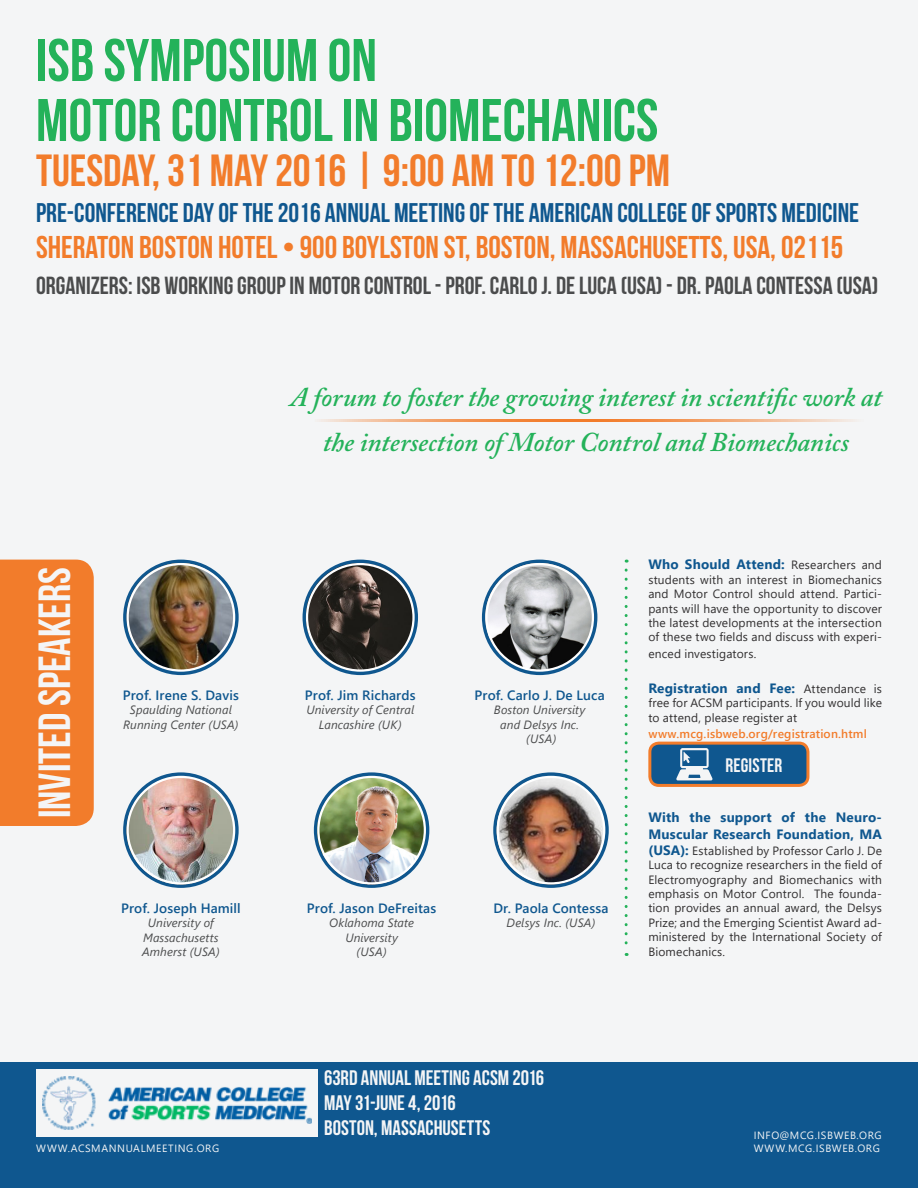
<style>
.page{position:relative;width:918px;height:1188px;background:#f4f5f6}
.page>*{position:absolute;margin:0;border:0;box-sizing:border-box;transform-origin:0 0}
.t1{font:60px/60px "Bebas Neue";color:#24b25a}
.t2{font:45px "Bebas Neue";color:#f27c2b}
.t3{font:45px "Bebas Neue";color:#f4f5f6}
.t4{font:31.5px "Bebas Neue";color:#f27c2b}
.t5{font:italic 600 27px/45px "Adobe Caslon Pro";letter-spacing:-.005em;color:#24b25a;text-align:center}
.t6{font:27px "Bebas Neue";color:#0f578f}
.t7{font:24.75px "Bebas Neue";color:#4b4c4d}
.t8{font:21px/25.2px "Bebas Neue";color:#f4f5f6}
.t9{font:19.5px "Bebas Neue";letter-spacing:.01em;color:#f4f5f6}
.t10{font:700 13.5px/16.2px "Segoe UI";letter-spacing:.015em;color:#0f578f}
.t11{font:600 13.5px "Segoe UI";letter-spacing:.01em;color:#0f578f}
.t12{font:12px/14.4px "Segoe UI";letter-spacing:.015em;color:#312f30;text-align:justify}
.t13{font:italic 12px/14.4px "Segoe UI";letter-spacing:.01em;color:#4b4c4d;text-align:center}
.t14{font:600 12px "Segoe UI";letter-spacing:.015em;color:#f27c2b}
.t15{font:10.5px "Segoe UI";letter-spacing:.065em;color:#f4f5f6}
.s1{font-weight:400;font-size:12px;color:#312f30}
.s2{font-weight:700;font-size:13.5px;color:#0f578f}
</style>
<div class="page">
<div style="left:0;top:560px;width:94px;height:266px;background:#f27c2b"></div>
<div style="left:0;top:1062px;width:918px;height:126px;background:#0f578f"></div>
<div style="left:36px;top:1069px;width:282px;height:68px;background:#f4f5f6"></div>
<div style="left:650px;top:743px;width:158px;height:42px;background:#0f578f;border-radius:9px"></div>
<div style="left:648px;top:742px;width:161px;height:45px;border:3px solid #f27c2b;border-radius:9px"></div>
<svg style="left:676px;top:748px;width:37px;height:32px"></svg>
<hr style="left:314px;top:419px;width:551px;height:3px;background:#f27c2b">
<svg style="left:123px;top:560px;width:116px;height:115px"></svg>
<img style="left:127px;top:563px;width:108px;height:108px">
<div style="left:127px;top:563px;width:108px;height:109px;border:2px solid #fff;border-radius:50%"></div>
<div style="left:303px;top:560px;width:115px;height:115px;background:#0f578f;border-radius:50%"></div>
<img style="left:306px;top:566px;width:108px;height:102px">
<img style="left:307px;top:564px;width:107px;height:107px;border-radius:53px">
<div style="left:306px;top:563px;width:109px;height:109px;border:2px solid #fff;border-radius:50%"></div>
<svg style="left:482px;top:560px;width:115px;height:115px"></svg>
<img style="left:485px;top:563px;width:108px;height:108px;border-radius:54px">
<div style="left:485px;top:563px;width:109px;height:109px;border:2px solid #fff;border-radius:50%"></div>
<svg style="left:123px;top:772px;width:116px;height:116px"></svg>
<img style="left:127px;top:777px;width:108px;height:108px;border-radius:54px">
<div style="left:127px;top:776px;width:108px;height:109px;border:2px solid #fff;border-radius:50%"></div>
<svg style="left:314px;top:772px;width:115px;height:116px"></svg>
<img style="left:317px;top:777px;width:108px;height:108px;border-radius:54px">
<div style="left:317px;top:776px;width:109px;height:109px;border:2px solid #fff;border-radius:50%"></div>
<svg style="left:493px;top:772px;width:116px;height:116px"></svg>
<img style="left:497px;top:777px;width:108px;height:106px">
<div style="left:497px;top:776px;width:108px;height:109px;border:2px solid #fff;border-radius:50%"></div>
<svg style="left:625px;top:570px;width:3px;height:386px"></svg>
<img style="left:42px;top:1076px;width:270px;height:54px">
<h1 class="t1" style="left:36px;top:30px;width:624px">ISB SYMPOSIUM ON<br>MOTOR CONTROL IN BIOMECHANICS</h1>
<h2 class="t2" style="left:36px;top:146px;width:636px">TUESDAY, 31 MAY 2016 | 9:00 AM TO 12:00 PM</h2>
<h3 class="t6" style="left:36px;top:198px;width:825px">PRE-CONFERENCE DAY OF THE 2016 ANNUAL MEETING OF THE AMERICAN COLLEGE OF SPORTS MEDICINE</h3>
<h3 class="t4" style="left:36px;top:230px;width:809px">SHERATON BOSTON HOTEL • 900 BOYLSTON ST, BOSTON, MASSACHUSETTS, USA, 02115</h3>
<h3 class="t7" style="left:36px;top:272px;width:554px">ORGANIZERS: ISB WORKING GROUP IN MOTOR CONTROL - PROF. CARLO J. DE LUCA</h3>
<h3 class="t7" style="left:621px;top:272px;width:259px">(USA) - DR. PAOLA CONTESSA (USA)</h3>
<h2 class="t3" style="left:30px;top:818px;width:250px;rotate:-90deg">INVITED SPEAKERS</h2>
<p class="t11" style="left:123px;top:684px;width:118px">Prof. Irene S. Davis</p>
<p class="t13" style="left:123px;top:702px;width:117px">Spaulding National<br>Running Center (USA)</p>
<p class="t11" style="left:121px;top:897px;width:121px">Prof. Joseph Hamill</p>
<p class="t13" style="left:142px;top:915px;width:79px">University of<br>Massachusetts<br>Amherst (USA)</p>
<h3 class="t5" style="left:290px;top:374px;width:593px">A forum to foster the growing interest in scientific work at the intersection of Motor Control and Biomechanics</h3>
<p class="t11" style="left:305px;top:684px;width:112px">Prof. Jim Richards</p>
<p class="t13" style="left:306px;top:702px;width:109px">University of Central<br>Lancashire (UK)</p>
<p class="t11" style="left:475px;top:684px;width:132px">Prof. Carlo J. De Luca</p>
<p class="t13" style="left:494px;top:702px;width:93px">Boston University and Delsys Inc. (USA)</p>
<p class="t11" style="left:307px;top:897px;width:131px">Prof. Jason DeFreitas</p>
<p class="t13" style="left:329px;top:915px;width:86px">Oklahoma State<br>University (USA)</p>
<p class="t11" style="left:493px;top:897px;width:117px">Dr. Paola Contessa</p>
<p class="t13" style="left:507px;top:915px;width:90px">Delsys Inc. (USA)</p>
<p class="t10" style="left:648px;top:556px;width:235px">Who Should Attend: <span class="s1">Researchers and</span></p>
<p class="t12" style="left:648px;top:572px;width:235px">students with an interest in Biomechanics and Motor Control should attend. Partici&shy;pants will have the opportunity to discover the latest developments at the intersection of these two fields and discuss with experi-</p>
<p class="t12" style="left:648px;top:646px;width:110px">enced investigators.</p>
<p class="t10" style="left:648px;top:680px;width:235px">Registration and Fee: <span class="s1">Attendance is</span></p>
<p class="t12" style="left:648px;top:696px;width:235px">free for ACSM participants. If you would like to attend, please register at</p>
<p class="t14" style="left:648px;top:724px;width:220px">www.mcg.isbweb.org/registration.html</p>
<h3 class="t9" style="left:725px;top:755px;width:58px">REGISTER</h3>
<p class="t10" style="left:648px;top:809px;width:235px">With the support of the Neuro-<br>Muscular Research Foundation, MA</p>
<p class="t12" style="left:648px;top:843px;width:235px"><span class="s2">(USA):</span> Established by Professor Carlo J. De Luca to recognize researchers in the field of Electromyography and Biomechanics with emphasis on Motor Control. The founda&shy;tion provides an annual award, the Delsys Prize; and the Emerging Scientist Award ad&shy;ministered by the International Society of Biomechanics.</p>
<h3 class="t8" style="left:324px;top:1065px;width:222px">63RD ANNUAL MEETING ACSM 2016<br>MAY 31-JUNE 4, 2016<br>BOSTON, MASSACHUSETTS</h3>
<p class="t15" style="left:754px;top:1127px;width:130px">i nfo@mcg.isbweb.org</p>
<p class="t15" style="left:36px;top:1140px;width:44px">www.acsma</p>
<p class="t15" style="left:109px;top:1140px;width:32px">nnualmeeti</p>
<p class="t15" style="left:178px;top:1140px;width:43px">ng.org</p>
<p class="t15" style="left:754px;top:1140px;width:128px">www.mcg.isbweb.org</p>
</div>
